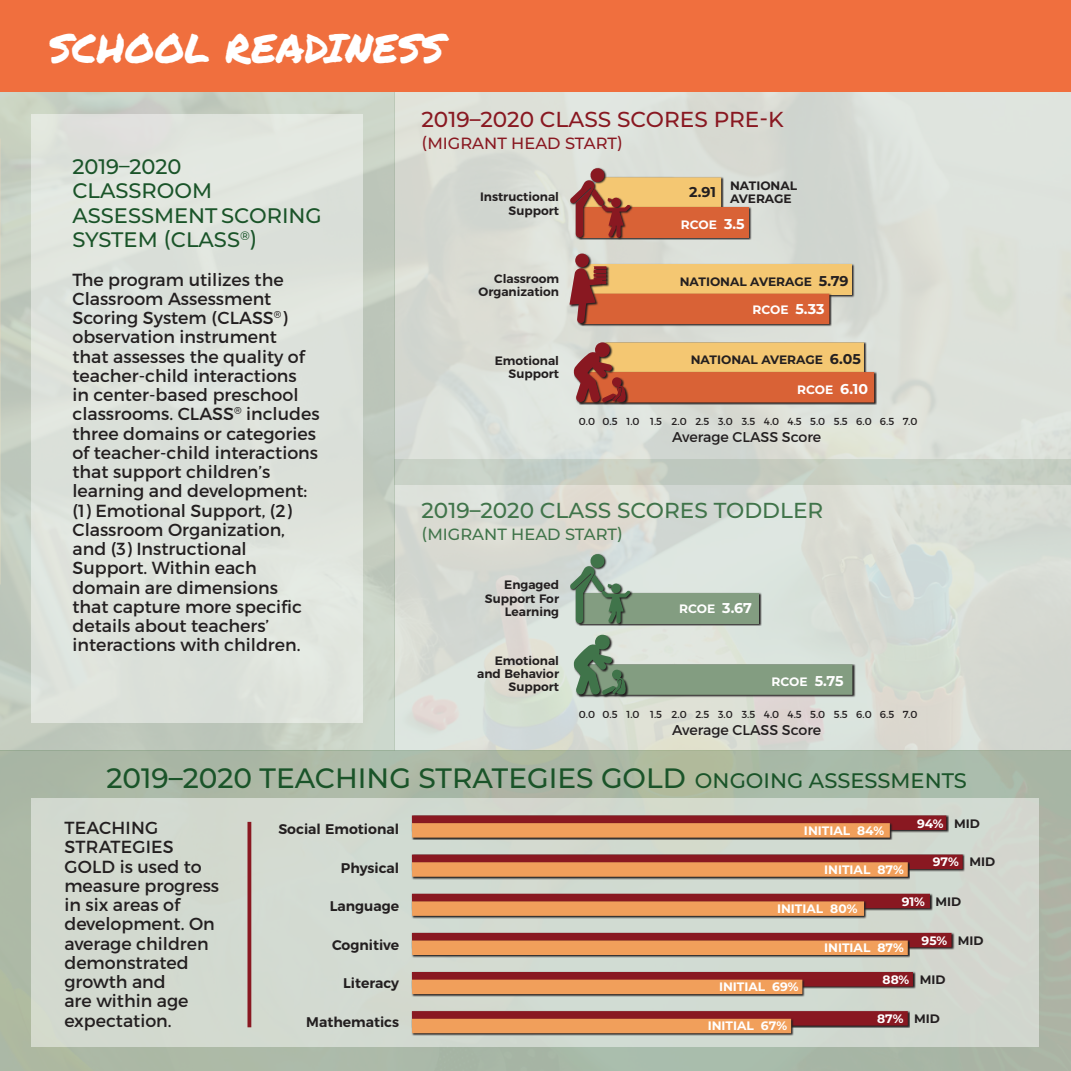
<style>
.page{position:relative;width:1071px;height:1071px;background:#fff}
.page>*{position:absolute;margin:0;border:0;box-sizing:border-box;transform-origin:0 0}
.t1{font:40.25px "Permanent Marker";color:#fff}
.t2{font:500 28px "Montserrat";color:#1a5429}
.t3{font:500 21.7px "Montserrat";color:#40744a}
.t4{font:500 21.7px "Montserrat";color:#891821}
.t5{font:500 21px/24.3px "Montserrat";color:#1a5429}
.t6{font:17.5px/19.2px "Montserrat";color:#231f20}
.t7{font:500 16.28px "Montserrat";color:#891821}
.t8{font:500 16.28px "Montserrat";color:#40744a}
.t9{font:14.17px "Montserrat";color:#231f20}
.t10{font:700 14.17px "Montserrat";color:#231f20}
.t11{font:600 14px "Montserrat";color:#231f20}
.t12{font:700 12.25px "Montserrat";color:#fff}
.t13{font:600 12.25px/13.5px "Montserrat";color:#231f20;text-align:right}
.t14{font:700 12.25px/13.5px "Montserrat";color:#231f20}
.t15{font:10.15px "Montserrat";color:#231f20}
.s1{font-family:"Futura Std"}
.s2{font-size:14.17px}
.s3{font-size:21px}
.s4{color:#231f20}
</style>
<div class="page">
<img style="left:0;top:91px;width:1071px;height:660px">
<div style="left:394px;top:92px;width:677px;height:393px;background:#dce0d9"></div>
<svg style="left:394px;top:459px;width:677px;height:292px;background:#d6dbd3"></svg>
<div style="left:0;top:751px;width:1071px;height:320px;background:#abb9a5"></div>
<div style="left:582px;top:264px;width:269px;height:31px;background:#f4c772"></div>
<svg style="left:633px;top:206px;width:118px;height:34px"></svg>
<div style="left:579px;top:207px;width:170px;height:30px;background:#d96236"></div>
<svg style="left:633px;top:592px;width:129px;height:34px"></svg>
<div style="left:579px;top:593px;width:180px;height:30px;background:#839d81"></div>
<svg style="left:582px;top:293px;width:250px;height:34px"></svg>
<svg style="left:628px;top:372px;width:249px;height:33px"></svg>
<svg style="left:628px;top:664px;width:227px;height:33px"></svg>
<svg style="left:576px;top:237px;width:57px;height:3px"></svg>
<svg style="left:570px;top:167px;width:151px;height:70px"></svg>
<svg style="left:570px;top:554px;width:63px;height:72px"></svg>
<svg style="left:570px;top:553px;width:60px;height:70px"></svg>
<svg style="left:569px;top:253px;width:41px;height:73px"></svg>
<div style="left:575px;top:254px;width:14px;height:13px;background:#891821;border-radius:50%"></div>
<svg style="left:570px;top:266px;width:259px;height:58px"></svg>
<svg style="left:577px;top:402px;width:51px;height:3px"></svg>
<svg style="left:573px;top:342px;width:301px;height:60px;background:#da8a54"></svg>
<svg style="left:574px;top:695px;width:54px;height:3px"></svg>
<svg style="left:573px;top:635px;width:279px;height:60px;background:#a4b7a4"></svg>
<div style="left:32px;top:798px;width:1008px;height:249px;background:#d2dad0"></div>
<div style="left:0;top:0;width:1071px;height:91px;background:#f06f3e"></div>
<svg style="left:247px;top:822px;width:4px;height:205px"></svg>
<div style="left:32px;top:115px;width:331px;height:608px;background:#dee3dc"></div>
<svg style="left:411px;top:815px;width:538px;height:18px"></svg>
<div style="left:412px;top:816px;width:534px;height:14px;background:#891821"></div>
<div style="left:411px;top:823px;width:482px;height:17px;background:#373534"></div>
<div style="left:412px;top:823px;width:478px;height:15px;background:#f19f5b"></div>
<svg style="left:411px;top:854px;width:554px;height:18px"></svg>
<div style="left:412px;top:855px;width:551px;height:14px;background:#891821"></div>
<div style="left:411px;top:862px;width:499px;height:17px;background:#373534"></div>
<div style="left:412px;top:862px;width:496px;height:15px;background:#f19f5b"></div>
<svg style="left:411px;top:893px;width:521px;height:18px"></svg>
<div style="left:412px;top:894px;width:518px;height:14px;background:#891821"></div>
<div style="left:411px;top:901px;width:456px;height:18px;background:linear-gradient(to right,#7e827d,#7c807b)"></div>
<div style="left:412px;top:901px;width:452px;height:15px;background:#f19f5b"></div>
<svg style="left:411px;top:932px;width:543px;height:18px"></svg>
<div style="left:412px;top:933px;width:540px;height:14px;background:#891821"></div>
<div style="left:411px;top:940px;width:499px;height:18px;background:linear-gradient(to right,#7e817d,#7d807b)"></div>
<div style="left:412px;top:941px;width:496px;height:14px;background:#f19f5b"></div>
<svg style="left:411px;top:972px;width:504px;height:17px"></svg>
<div style="left:412px;top:972px;width:501px;height:14px;background:#891821"></div>
<div style="left:411px;top:979px;width:394px;height:18px;background:linear-gradient(to right,#696a67,#676a67)"></div>
<div style="left:412px;top:980px;width:390px;height:14px;background:#f19f5b"></div>
<div style="left:411px;top:1011px;width:499px;height:17px;background:#373434"></div>
<div style="left:412px;top:1011px;width:496px;height:15px;background:#891821"></div>
<svg style="left:411px;top:1018px;width:383px;height:18px;background:#85685f"></svg>
<div style="left:412px;top:1019px;width:379px;height:14px;background:#f19f5b"></div>
<p class="t1" style="left:49px;top:18px;width:397px">SCHOOL READINESS</p>
<p class="t5" style="left:72px;top:154px;width:251px">2019–2020<br>CLASSROOM<br>ASSESSMENT SCORING<br>SYSTEM (CLASS<sup>®</sup>)</p>
<p class="t6" style="left:72px;top:270px;width:249px">The program utilizes the<br>Classroom Assessment<br>Scoring System (CLASS<sup>®</sup>) observation instrument<br>that assesses the quality of teacher-child interactions<br>in center-based preschool classrooms. CLASS<sup>®</sup> includes three domains or categories of teacher-child interactions that support children’s learning and development: (1) Emotional Support, (2)<br>Classroom Organization, and (3) Instructional<br>Support. Within each domain are dimensions<br>that capture more specific details about teachers’ interactions with children.</p>
<p class="t4" style="left:422px;top:104px;width:364px">2019<span class="s1">–</span>2020 CLASS SCORES PRE-K</p>
<p class="t7" style="left:422px;top:132px;width:203px">(MIGRANT HEAD START)</p>
<p class="t13" style="left:480px;top:189px;width:81px">Instructional</p>
<p class="t13" style="left:509px;top:203px;width:52px">Support</p>
<p class="t10" style="left:689px;top:182px;width:28px">2.91</p>
<p class="t14" style="left:730px;top:178px;width:69px">NATIONAL<br>AVERAGE</p>
<p class="t12" style="left:681px;top:216px;width:65px">RCOE <span class="s2">3.5</span></p>
<p class="t13" style="left:494px;top:271px;width:66px">Classroom</p>
<p class="t13" style="left:479px;top:284px;width:82px">Organization</p>
<p class="t14" style="left:680px;top:274px;width:170px">NATIONAL AVERAGE <span class="s2">5.79</span></p>
<p class="t12" style="left:752px;top:301px;width:74px">RCOE <span class="s2">5.33</span></p>
<p class="t13" style="left:495px;top:353px;width:66px">Emotional</p>
<p class="t13" style="left:509px;top:366px;width:52px">Support</p>
<p class="t14" style="left:691px;top:352px;width:172px">NATIONAL AVERAGE <span class="s2">6.05</span></p>
<p class="t12" style="left:797px;top:380px;width:72px">RCOE <span class="s2">6.10</span></p>
<p class="t15" style="left:579px;top:415px;width:18px">0.0</p>
<p class="t15" style="left:602px;top:415px;width:17px">0.5</p>
<p class="t15" style="left:627px;top:415px;width:15px">1.0</p>
<p class="t15" style="left:650px;top:415px;width:14px">1.5</p>
<p class="t15" style="left:672px;top:415px;width:17px">2.0</p>
<p class="t15" style="left:695px;top:415px;width:16px">2.5</p>
<p class="t15" style="left:718px;top:415px;width:16px">3.0</p>
<p class="t15" style="left:742px;top:415px;width:15px">3.5</p>
<p class="t15" style="left:764px;top:415px;width:17px">4.0</p>
<p class="t15" style="left:788px;top:415px;width:16px">4.5</p>
<p class="t15" style="left:810px;top:415px;width:17px">5.0</p>
<p class="t15" style="left:834px;top:415px;width:15px">5.5</p>
<p class="t15" style="left:856px;top:415px;width:17px">6.0</p>
<p class="t15" style="left:880px;top:415px;width:16px">6.5</p>
<p class="t15" style="left:903px;top:415px;width:16px">7.0</p>
<p class="t9" style="left:672px;top:429px;width:151px">Average CLASS Score</p>
<p class="t3" style="left:422px;top:495px;width:403px">2019<span class="s1">–</span>2020 CLASS SCORES TODDLER</p>
<p class="t8" style="left:422px;top:523px;width:203px">(MIGRANT HEAD START)</p>
<p class="t13" style="left:485px;top:577px;width:76px">Engaged<br>Support For<br>Learning</p>
<p class="t13" style="left:495px;top:653px;width:66px">Emotional</p>
<p class="t13" style="left:477px;top:666px;width:83px">and Behavior</p>
<p class="t13" style="left:509px;top:679px;width:52px">Support</p>
<p class="t12" style="left:679px;top:600px;width:74px">RCOE <span class="s2">3.67</span></p>
<p class="t12" style="left:772px;top:673px;width:74px">RCOE <span class="s2">5.75</span></p>
<p class="t15" style="left:579px;top:708px;width:18px">0.0</p>
<p class="t15" style="left:602px;top:708px;width:17px">0.5</p>
<p class="t15" style="left:627px;top:708px;width:15px">1.0</p>
<p class="t15" style="left:650px;top:708px;width:14px">1.5</p>
<p class="t15" style="left:672px;top:708px;width:17px">2.0</p>
<p class="t15" style="left:695px;top:708px;width:16px">2.5</p>
<p class="t15" style="left:718px;top:708px;width:16px">3.0</p>
<p class="t15" style="left:742px;top:708px;width:15px">3.5</p>
<p class="t15" style="left:764px;top:708px;width:17px">4.0</p>
<p class="t15" style="left:788px;top:708px;width:16px">4.5</p>
<p class="t15" style="left:810px;top:708px;width:17px">5.0</p>
<p class="t15" style="left:834px;top:708px;width:15px">5.5</p>
<p class="t15" style="left:856px;top:708px;width:17px">6.0</p>
<p class="t15" style="left:880px;top:708px;width:16px">6.5</p>
<p class="t15" style="left:903px;top:708px;width:16px">7.0</p>
<p class="t9" style="left:672px;top:722px;width:151px">Average CLASS Score</p>
<p class="t2" style="left:107px;top:758px;width:862px">2019<span class="s1">–</span>2020 TEACHING STRATEGIES GOLD <span class="s3">ONGOING ASSESSMENTS</span></p>
<p class="t6" style="left:64px;top:818px;width:156px">TEACHING<br>STRATEGIES<br>GOLD is used to measure progress in six areas of development. On average children demonstrated growth and<br>are within age expectation.</p>
<p class="t11" style="left:278px;top:818px;width:122px">Social Emotional</p>
<p class="t11" style="left:341px;top:856px;width:60px">Physical</p>
<p class="t11" style="left:330px;top:895px;width:71px">Language</p>
<p class="t11" style="left:332px;top:933px;width:69px">Cognitive</p>
<p class="t11" style="left:343px;top:972px;width:57px">Literacy</p>
<p class="t11" style="left:306px;top:1010px;width:94px">Mathematics</p>
<p class="t12" style="left:804px;top:821px;width:82px">INITIAL 84%</p>
<p class="t12" style="left:824px;top:861px;width:81px">INITIAL 87%</p>
<p class="t12" style="left:917px;top:815px;width:64px">94% <span class="s4">MID</span></p>
<p class="t12" style="left:933px;top:853px;width:64px">97% <span class="s4">MID</span></p>
<p class="t12" style="left:902px;top:892px;width:61px">91% <span class="s4">MID</span></p>
<p class="t12" style="left:824px;top:939px;width:81px">INITIAL 87%</p>
<p class="t12" style="left:777px;top:900px;width:82px">INITIAL 80%</p>
<p class="t12" style="left:922px;top:932px;width:63px">95% <span class="s4">MID</span></p>
<p class="t12" style="left:719px;top:978px;width:81px">INITIAL 69%</p>
<p class="t12" style="left:708px;top:1017px;width:81px">INITIAL 67%</p>
<p class="t12" style="left:883px;top:971px;width:65px">88% <span class="s4">MID</span></p>
<p class="t12" style="left:877px;top:1010px;width:64px">87% <span class="s4">MID</span></p>
</div>
